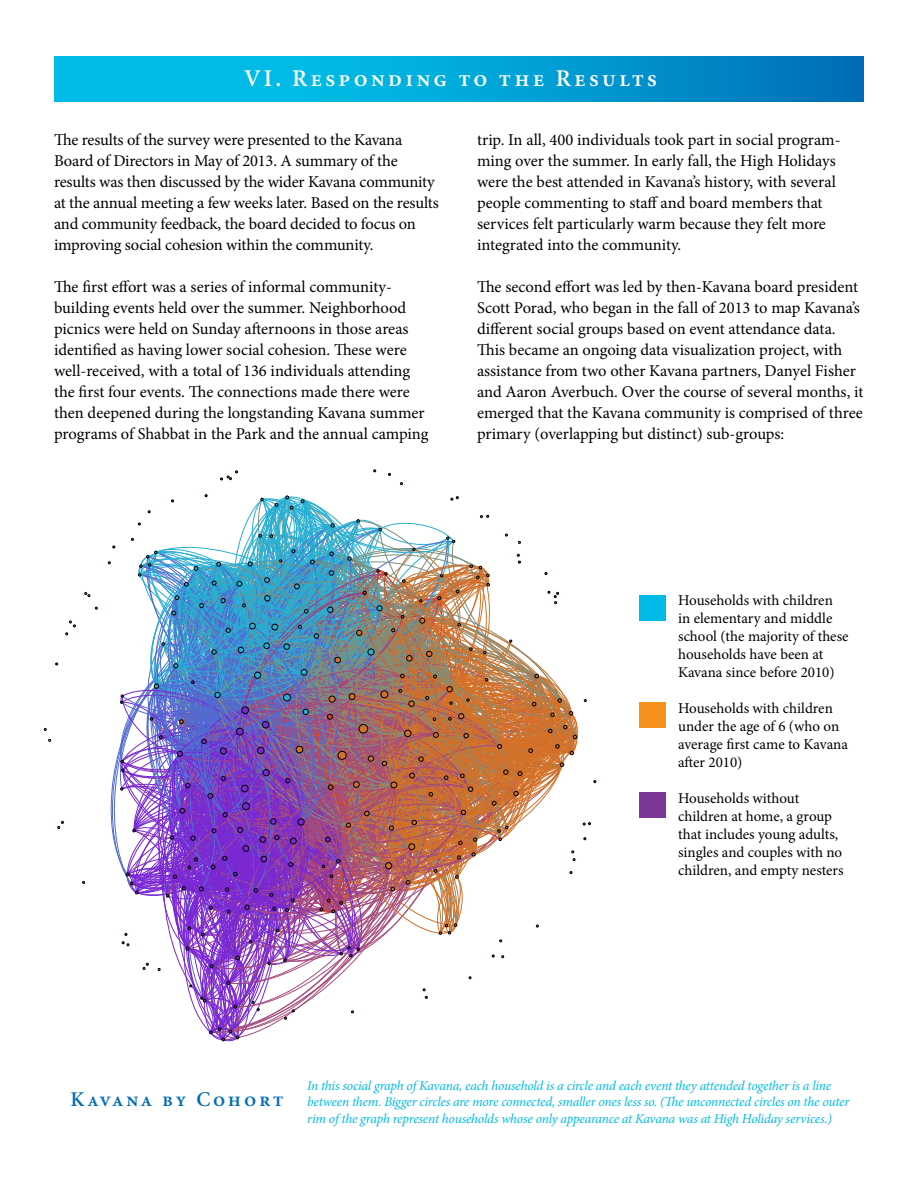
<style>
.page{position:relative;width:918px;height:1188px;background:#fff}
.page>*{position:absolute;margin:0;border:0;box-sizing:border-box;transform-origin:0 0}
.t1{font:24px "Minion Semibold SC";letter-spacing:.13em;color:#fff}
.t2{font:21px "Minion Semibold SC";letter-spacing:.125em;color:#006bb6}
.t3{font:16.5px/21px "Minion Pro";letter-spacing:-.005em;color:#000}
.t4{font:15px/18px "Minion Pro";letter-spacing:-.005em;color:#000}
.t5{font:italic 13.5px/16.2px "Minion Pro";letter-spacing:-.015em;color:#00bbe5}
</style>
<div class="page">
<svg style="left:69px;top:621px;width:7px;height:6px"></svg>
<svg style="left:58px;top:821px;width:6px;height:8px"></svg>
<svg style="left:220px;top:471px;width:18px;height:9px"></svg>
<img style="left:83px;top:494px;width:513px;height:548px">
<svg style="left:54px;top:56px;width:810px;height:45px;background:#00a2d6"></svg>
<div style="left:640px;top:596px;width:26px;height:25px;background:#00bbe5"></div>
<div style="left:640px;top:702px;width:26px;height:25px;background:#f6911e"></div>
<div style="left:640px;top:792px;width:26px;height:26px;background:#7a3795"></div>
<h1 class="t1" style="left:245px;top:66px;width:414px">VI. Responding to the Results</h1>
<p class="t3" style="left:54px;top:129px;width:386px">The results of the survey were presented to the Kavana Board of Directors in May of 2013. A summary of the results was then discussed by the wider Kavana community at the annual meeting a few weeks later. Based on the results and community feedback, the board decided to focus on improving social cohesion within the community.</p>
<p class="t3" style="left:54px;top:276px;width:376px">The first effort was a series of informal community&shy;building events held over the summer. Neighborhood picnics were held on Sunday afternoons in those areas identified as having lower social cohesion. These were well-received, with a total of 136 individuals attending the first four events. The connections made there were then deepened during the longstanding Kavana summer programs of Shabbat in the Park and the annual camping</p>
<p class="t3" style="left:477px;top:129px;width:365px">trip. In all, 400 individuals took part in social program&shy;ming over the summer. In early fall, the High Holidays were the best attended in Kavana’s history, with several people commenting to staff and board members that services felt particularly warm because they felt more integrated into the community.</p>
<p class="t3" style="left:477px;top:276px;width:388px">The second effort was led by then-Kavana board president Scott Porad, who began in the fall of 2013 to map Kavana’s different social groups based on event attendance data.<br>This became an ongoing data visualization project, with assistance from two other Kavana partners, Danyel Fisher and Aaron Averbuch. Over the course of several months, it emerged that the Kavana community is comprised of three primary (overlapping but distinct) sub-groups:</p>
<p class="t4" style="left:678px;top:591px;width:172px">Households with children in elementary and middle school (the majority of these households have been at<br>Kavana since before 2010)</p>
<p class="t4" style="left:678px;top:699px;width:171px">Households with children under the age of 6 (who on average first came to Kavana after 2010)</p>
<p class="t4" style="left:678px;top:789px;width:167px">Households without children at home, a group that includes young adults, singles and couples with no children, and empty nesters</p>
<p class="t2" style="left:71px;top:1089px;width:214px">Kavana by Cohort</p>
<p class="t5" style="left:307px;top:1078px;width:544px">In this social graph of Kavana, each household is a circle and each event they attended together is a line between them. Bigger circles are more connected, smaller ones less so. (The unconnected circles on the outer rim of the graph represent households whose only appearance at Kavana was at High Holiday services.)</p>
</div>
